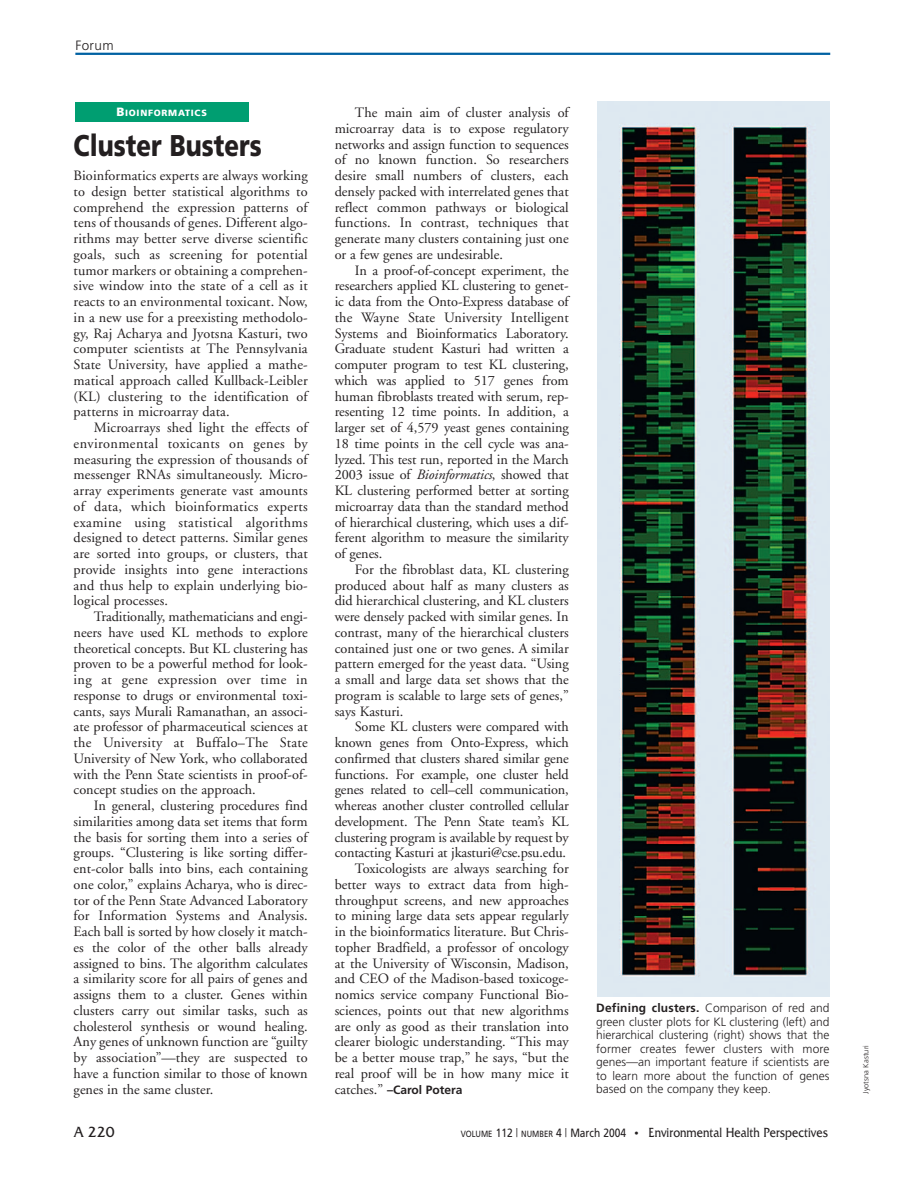
<style>
.page{position:relative;width:918px;height:1188px;background:#fff}
.page>*{position:absolute;margin:0;border:0;box-sizing:border-box;transform-origin:0 0}
.t1{font:900 30px "Frutiger";color:#231f20;scale:.8 1}
.t2{font:15px "Friz Quadrata IT Cby BT";color:#231f20}
.t3{font:14.25px/15.8px "Adobe Garamond";color:#231f20;text-align:justify}
.t4{font:13.5px "Friz Quadrata IT Cby BT";color:#231f20;scale:.85 1}
.t5{font:300 13.5px "Frutiger";letter-spacing:.03em;color:#231f20}
.t6{font:300 12px/13.5px "Frutiger";color:#231f20;text-align:justify}
.t7{font:700 12px "Frutiger";color:#231f20}
.t8{font:900 9px "Frutiger";letter-spacing:.08em;color:#fff}
.t9{font:300 7.5px "Frutiger";letter-spacing:.01em;color:#231f20}
.s1{font-size:12px}
.s2{font-style:italic}
.s3{font-family:"Adobe Garamond";font-weight:400;font-size:14.25px}
.s4{font-weight:700}
.s5{font-family:"Frutiger";font-size:9px}
.s6{font-family:"Frutiger";font-size:12px}
.s7{font-family:"Frutiger";font-weight:300;font-size:12px}
.s8{font-size:10.5px}
</style>
<div class="page">
<div style="left:75px;top:103px;width:173px;height:19px;background:#009e71"></div>
<img style="left:598px;top:101px;width:231px;height:896px">
<hr style="left:75px;top:53px;width:755px;height:2px;background:#0061a2">
<p class="t5" style="left:75px;top:40px;width:40px">Forum</p>
<p class="t8" style="left:116px;top:110px;width:92px"><span class="s1">B</span>IOINFORMATICS</p>
<h1 class="t1" style="left:74px;top:134px;width:237px">Cluster Busters</h1>
<p class="t3" style="left:74px;top:169px;width:236px">Bioinformatics experts are always working to design better statistical algorithms to comprehend the expression patterns of tens of thousands of genes. Different algo&shy;rithms may better serve diverse scientific goals, such as screening for potential tumor markers or obtaining a comprehen&shy;sive window into the state of a cell as it reacts to an environmental toxicant. Now, in a new use for a preexisting methodolo&shy;gy, Raj Acharya and Jyotsna Kasturi, two computer scientists at The Pennsylvania State University, have applied a mathe&shy;matical approach called Kullback-Leibler (KL) clustering to the identification of patterns in microarray data.</p>
<p class="t3" style="left:74px;top:421px;width:236px;text-indent:20px">Microarrays shed light the effects of environmental toxicants on genes by measuring the expression of thousands of messenger RNAs simultaneously. Micro&shy;array experiments generate vast amounts of data, which bioinformatics experts examine using statistical algorithms designed to detect patterns. Similar genes are sorted into groups, or clusters, that provide insights into gene interactions and thus help to explain underlying bio&shy;logical processes.</p>
<p class="t3" style="left:74px;top:610px;width:236px;text-indent:20px">Traditionally, mathematicians and engi&shy;neers have used KL methods to explore theoretical concepts. But KL clustering has proven to be a powerful method for look&shy;ing at gene expression over time in response to drugs or environmental toxi&shy;cants, says Murali Ramanathan, an associ&shy;ate professor of pharmaceutical sciences at the University at Buffalo–The State University of New York, who collaborated with the Penn State scientists in proof-of&shy;concept studies on the approach.</p>
<p class="t3" style="left:74px;top:799px;width:236px;text-indent:20px">In general, clustering procedures find similarities among data set items that form the basis for sorting them into a series of groups. “Clustering is like sorting differ&shy;ent-color balls into bins, each containing one color,” explains Acharya, who is direc&shy;tor of the Penn State Advanced Laboratory for Information Systems and Analysis.<br>Each ball is sorted by how closely it match&shy;es the color of the other balls already assigned to bins. The algorithm calculates a similarity score for all pairs of genes and assigns them to a cluster. Genes within clusters carry out similar tasks, such as cholesterol synthesis or wound healing.<br>Any genes of unknown function are “guilty by association”—they are suspected to have a function similar to those of known genes in the same cluster.</p>
<p class="t3" style="left:335px;top:106px;width:236px;text-indent:20px">The main aim of cluster analysis of microarray data is to expose regulatory networks and assign function to sequences of no known function. So researchers desire small numbers of clusters, each densely packed with interrelated genes that reflect common pathways or biological functions. In contrast, techniques that generate many clusters containing just one or a few genes are undesirable.</p>
<p class="t3" style="left:335px;top:263px;width:236px;text-indent:20px">In a proof-of-concept experiment, the researchers applied KL clustering to genet&shy;ic data from the Onto-Express database of the Wayne State University Intelligent Systems and Bioinformatics Laboratory.<br>Graduate student Kasturi had written a computer program to test KL clustering, which was applied to 517 genes from human fibroblasts treated with serum, rep&shy;resenting 12 time points. In addition, a larger set of 4,579 yeast genes containing 18 time points in the cell cycle was ana&shy;lyzed. This test run, reported in the March 2003 issue of <span class="s2">Bioinformatics</span>, showed that KL clustering performed better at sorting microarray data than the standard method of hierarchical clustering, which uses a dif&shy;ferent algorithm to measure the similarity of genes.</p>
<p class="t3" style="left:335px;top:563px;width:236px;text-indent:20px">For the fibroblast data, KL clustering produced about half as many clusters as did hierarchical clustering, and KL clusters were densely packed with similar genes. In contrast, many of the hierarchical clusters contained just one or two genes. A similar pattern emerged for the yeast data. “Using a small and large data set shows that the program is scalable to large sets of genes,” says Kasturi.</p>
<p class="t3" style="left:335px;top:720px;width:236px;text-align:right">Some KL clusters were compared with known genes from Onto-Express, which confirmed that clusters shared similar gene functions. For example, one cluster held genes related to cell–cell communication, whereas another cluster controlled cellular development. The Penn State team’s KL clustering program is available by request by contacting Kasturi at jkasturi@cse.psu.edu.<br>Toxicologists are always searching for better ways to extract data from high&shy;throughput screens, and new approaches to mining large data sets appear regularly in the bioinformatics literature. But Chris&shy;topher Bradfield, a professor of oncology at the University of Wisconsin, Madison, and CEO of the Madison-based toxicoge&shy;nomics service company Functional Bio&shy;sciences, points out that new algorithms are only as good as their translation into clearer biologic understanding. “This may be a better mouse trap,” he says, “but the real proof will be in how many mice it</p>
<p class="t7" style="left:335px;top:1084px;width:129px"><span class="s3">catches.”</span> –Carol Potera</p>
<p class="t6" style="left:596px;top:1002px;width:235px"><span class="s4">Defining clusters.</span> Comparison of red and green cluster plots for KL clustering (left) and hierarchical clustering (right) shows that the former creates fewer clusters with more genes—an important feature if scientists are to learn more about the function of genes based on the company they keep.</p>
<p class="t2" style="left:74px;top:1126px;width:42px">A 220</p>
<p class="t4" style="left:461px;top:1127px;width:434px"><span class="s5">VOLUME</span> <span class="s6">112</span> <span class="s7">|</span> <span class="s5">NUMBER</span> <span class="s6">4</span> <span class="s7">|</span> <span class="s6">March 2004</span> <span class="s8">•</span> Environmental Health Perspectives</p>
<p class="t9" style="left:863px;top:1094px;width:50px;rotate:-90deg">Jyotsna Kasturi</p>
</div>
